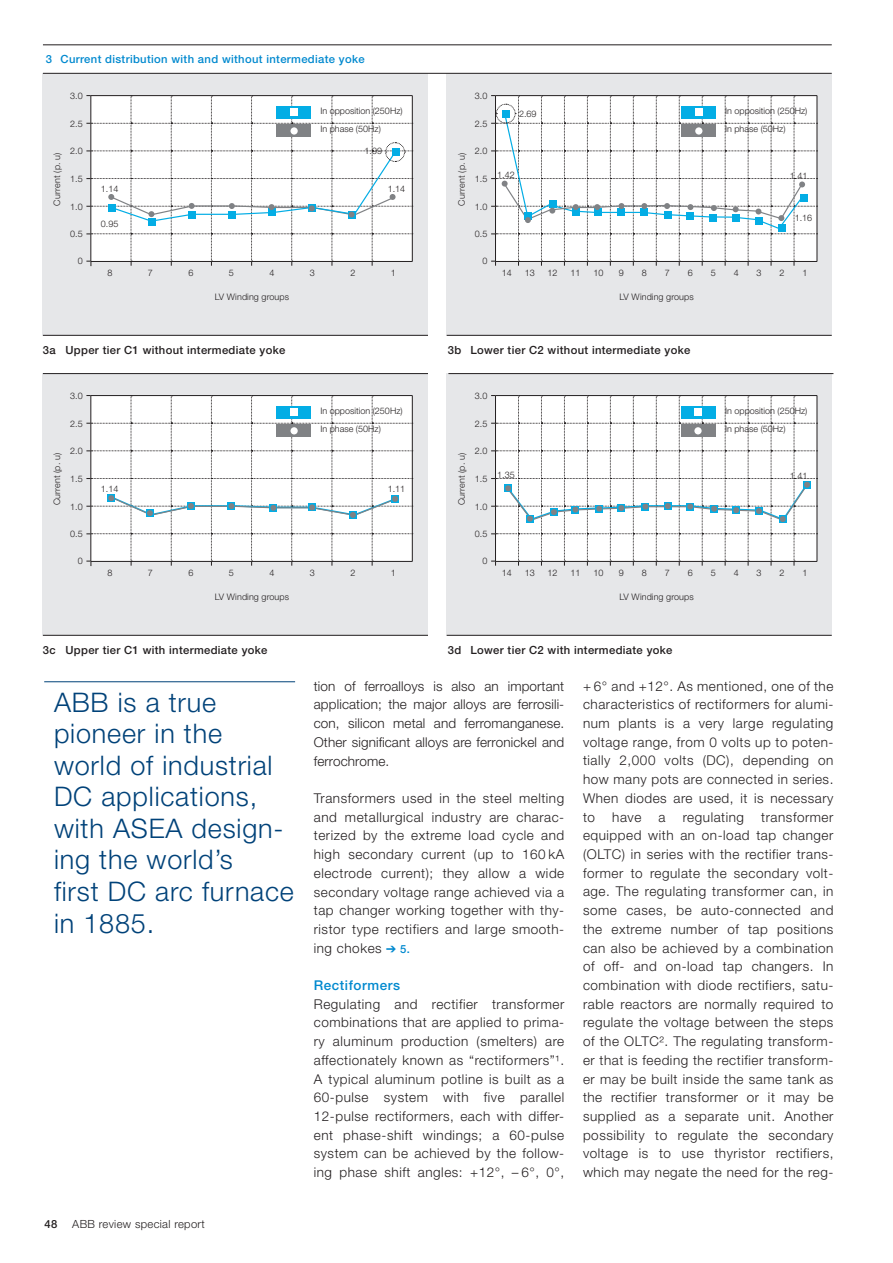
<style>
.page{position:relative;width:893px;height:1263px;background:#fff}
.page>*{position:absolute;margin:0;border:0;box-sizing:border-box;transform-origin:0 0}
.t1{font:300 27px/31.5px "Helvetica Neue";letter-spacing:.03em;color:#004279}
.t2{font:300 13.5px/18.8px "Helvetica Neue";letter-spacing:.04em;color:#231f20;text-align:justify}
.t3{font:500 13.5px "Helvetica Neue";letter-spacing:.04em;color:#0089cf}
.t4{font:500 11.25px "Helvetica Neue";letter-spacing:.03em;color:#231f20}
.t5{font:500 11.25px "Helvetica Neue";letter-spacing:.03em;color:#0089cf}
.t6{font:300 11.25px "Helvetica Neue";letter-spacing:.03em;color:#231f20}
.t7{font:300 9px/18.6px "Helvetica Neue";color:#231f20}
.t8{font:300 9px "Helvetica Neue";letter-spacing:.02em;color:#231f20}
.s1{color:#0089cf}
.s2{font-weight:500;font-size:11.25px;color:#0089cf}
</style>
<div class="page">
<hr style="left:44px;top:681px;width:251px;height:1px;background:#004279">
<div style="left:447px;top:74px;width:385px;height:262px;background:#e6e7e9"></div>
<hr style="left:43px;top:44px;width:789px;height:1px;background:#231f20">
<div style="left:43px;top:73px;width:385px;height:263px;background:#e6e7e9"></div>
<div style="left:43px;top:373px;width:385px;height:262px;background:#e6e7e9"></div>
<div style="left:447px;top:373px;width:385px;height:262px;background:#e6e7e9"></div>
<hr style="left:43px;top:73px;width:789px;height:1px;background:#231f20">
<hr style="left:43px;top:335px;width:385px;height:1px;background:#231f20">
<hr style="left:43px;top:373px;width:385px;height:1px;background:#231f20">
<hr style="left:43px;top:635px;width:385px;height:1px;background:#231f20">
<hr style="left:447px;top:335px;width:385px;height:1px;background:#231f20">
<hr style="left:447px;top:635px;width:385px;height:1px;background:#231f20">
<svg style="left:86px;top:95px;width:327px;height:171px;background:#ecf0f1"></svg>
<div style="left:290px;top:127px;width:8px;height:8px;background:#fff;border-radius:50%"></div>
<svg style="left:491px;top:95px;width:327px;height:171px;background:#e8edef"></svg>
<svg style="left:86px;top:395px;width:327px;height:171px;background:#eef1f2"></svg>
<svg style="left:491px;top:395px;width:327px;height:171px;background:#ebeeef"></svg>
<hr style="left:448px;top:373px;width:385px;height:1px;background:#231f20">
<p class="t5" style="left:46px;top:52px;width:321px">3 Current distribution with and without intermediate yoke</p>
<p class="t7" style="left:70px;top:86px;width:14px">3.0</p>
<p class="t7" style="left:475px;top:86px;width:14px">3.0</p>
<p class="t7" style="left:70px;top:114px;width:14px">2.5</p>
<p class="t7" style="left:320px;top:101px;width:84px">In opposition (250Hz)<br>In phase (50Hz)</p>
<p class="t7" style="left:475px;top:114px;width:14px">2.5</p>
<p class="t7" style="left:519px;top:105px;width:19px">2.69</p>
<p class="t7" style="left:725px;top:101px;width:84px">In opposition (250Hz)<br>In phase (50Hz)</p>
<p class="t8" style="left:51px;top:206px;width:55px;rotate:-90deg">Current (p. u)</p>
<p class="t7" style="left:70px;top:142px;width:14px">2.0</p>
<p class="t7" style="left:70px;top:169px;width:14px">1.5</p>
<p class="t7" style="left:70px;top:197px;width:14px">1.0</p>
<p class="t7" style="left:70px;top:225px;width:14px">0.5</p>
<p class="t7" style="left:78px;top:252px;width:7px">0</p>
<p class="t7" style="left:101px;top:179px;width:19px">1.14</p>
<p class="t7" style="left:101px;top:214px;width:19px">0.95</p>
<p class="t7" style="left:365px;top:141px;width:19px">1.99</p>
<p class="t7" style="left:388px;top:179px;width:19px">1.14</p>
<p class="t8" style="left:456px;top:206px;width:55px;rotate:-90deg">Current (p. u)</p>
<p class="t7" style="left:475px;top:142px;width:14px">2.0</p>
<p class="t7" style="left:475px;top:169px;width:14px">1.5</p>
<p class="t7" style="left:475px;top:197px;width:14px">1.0</p>
<p class="t7" style="left:475px;top:225px;width:14px">0.5</p>
<p class="t7" style="left:482px;top:252px;width:7px">0</p>
<p class="t7" style="left:497px;top:165px;width:19px">1.42</p>
<p class="t7" style="left:790px;top:167px;width:19px">1.41</p>
<p class="t7" style="left:795px;top:208px;width:19px">1.16</p>
<p class="t7" style="left:107px;top:263px;width:7px">8</p>
<p class="t7" style="left:148px;top:263px;width:7px">7</p>
<p class="t7" style="left:188px;top:263px;width:7px">6</p>
<p class="t7" style="left:229px;top:263px;width:7px">5</p>
<p class="t7" style="left:269px;top:263px;width:7px">4</p>
<p class="t7" style="left:310px;top:263px;width:7px">3</p>
<p class="t7" style="left:350px;top:263px;width:7px">2</p>
<p class="t7" style="left:391px;top:263px;width:7px">1</p>
<p class="t7" style="left:502px;top:263px;width:12px">14</p>
<p class="t7" style="left:525px;top:263px;width:12px">13</p>
<p class="t7" style="left:548px;top:263px;width:12px">12</p>
<p class="t7" style="left:571px;top:263px;width:12px">11</p>
<p class="t7" style="left:593px;top:263px;width:12px">10</p>
<p class="t7" style="left:619px;top:263px;width:7px">9</p>
<p class="t7" style="left:642px;top:263px;width:7px">8</p>
<p class="t7" style="left:665px;top:263px;width:7px">7</p>
<p class="t7" style="left:688px;top:263px;width:7px">6</p>
<p class="t7" style="left:711px;top:263px;width:7px">5</p>
<p class="t7" style="left:734px;top:263px;width:7px">4</p>
<p class="t7" style="left:757px;top:263px;width:7px">3</p>
<p class="t7" style="left:779px;top:263px;width:7px">2</p>
<p class="t7" style="left:802px;top:263px;width:7px">1</p>
<p class="t7" style="left:215px;top:287px;width:76px">LV Winding groups</p>
<p class="t7" style="left:619px;top:287px;width:76px">LV Winding groups</p>
<p class="t4" style="left:43px;top:343px;width:244px">3a Upper tier C1 without intermediate yoke</p>
<p class="t4" style="left:448px;top:343px;width:244px">3b Lower tier C2 without intermediate yoke</p>
<p class="t7" style="left:70px;top:386px;width:14px">3.0</p>
<p class="t7" style="left:475px;top:386px;width:14px">3.0</p>
<p class="t7" style="left:70px;top:414px;width:14px">2.5</p>
<p class="t7" style="left:320px;top:401px;width:84px">In opposition (250Hz)<br>In phase (50Hz)</p>
<p class="t7" style="left:475px;top:414px;width:14px">2.5</p>
<p class="t7" style="left:725px;top:401px;width:84px">In opposition (250Hz)<br>In phase (50Hz)</p>
<p class="t7" style="left:47px;top:505px;width:53px;rotate:-90deg">Current (p. u)</p>
<p class="t7" style="left:70px;top:441px;width:14px">2.0</p>
<p class="t7" style="left:70px;top:469px;width:14px">1.5</p>
<p class="t7" style="left:70px;top:497px;width:14px">1.0</p>
<p class="t7" style="left:70px;top:524px;width:14px">0.5</p>
<p class="t7" style="left:78px;top:552px;width:7px">0</p>
<p class="t7" style="left:101px;top:479px;width:19px">1.14</p>
<p class="t7" style="left:388px;top:479px;width:19px">1.11</p>
<p class="t7" style="left:452px;top:505px;width:53px;rotate:-90deg">Current (p. u)</p>
<p class="t7" style="left:475px;top:441px;width:14px">2.0</p>
<p class="t7" style="left:475px;top:469px;width:14px">1.5</p>
<p class="t7" style="left:475px;top:497px;width:14px">1.0</p>
<p class="t7" style="left:475px;top:524px;width:14px">0.5</p>
<p class="t7" style="left:482px;top:552px;width:7px">0</p>
<p class="t7" style="left:497px;top:465px;width:19px">1.35</p>
<p class="t7" style="left:790px;top:466px;width:19px">1.41</p>
<p class="t7" style="left:107px;top:563px;width:7px">8</p>
<p class="t7" style="left:148px;top:563px;width:7px">7</p>
<p class="t7" style="left:188px;top:563px;width:7px">6</p>
<p class="t7" style="left:229px;top:563px;width:7px">5</p>
<p class="t7" style="left:269px;top:563px;width:7px">4</p>
<p class="t7" style="left:310px;top:563px;width:7px">3</p>
<p class="t7" style="left:350px;top:563px;width:7px">2</p>
<p class="t7" style="left:391px;top:563px;width:7px">1</p>
<p class="t7" style="left:502px;top:563px;width:12px">14</p>
<p class="t7" style="left:525px;top:563px;width:12px">13</p>
<p class="t7" style="left:548px;top:563px;width:12px">12</p>
<p class="t7" style="left:571px;top:563px;width:12px">11</p>
<p class="t7" style="left:593px;top:563px;width:12px">10</p>
<p class="t7" style="left:619px;top:563px;width:7px">9</p>
<p class="t7" style="left:642px;top:563px;width:7px">8</p>
<p class="t7" style="left:665px;top:563px;width:7px">7</p>
<p class="t7" style="left:688px;top:563px;width:7px">6</p>
<p class="t7" style="left:711px;top:563px;width:7px">5</p>
<p class="t7" style="left:734px;top:563px;width:7px">4</p>
<p class="t7" style="left:757px;top:563px;width:7px">3</p>
<p class="t7" style="left:779px;top:563px;width:7px">2</p>
<p class="t7" style="left:802px;top:563px;width:7px">1</p>
<p class="t7" style="left:215px;top:587px;width:76px">LV Winding groups</p>
<p class="t7" style="left:619px;top:587px;width:76px">LV Winding groups</p>
<p class="t4" style="left:43px;top:643px;width:226px">3c Upper tier C1 with intermediate yoke</p>
<p class="t4" style="left:448px;top:643px;width:226px">3d Lower tier C2 with intermediate yoke</p>
<h1 class="t1" style="left:54px;top:686px;width:241px">ABB is a true pioneer in the world of industrial<br>DC applications, with ASEA design&shy;ing the world’s<br>first DC arc furnace in 1885.</h1>
<p class="t4" style="left:45px;top:1217px;width:14px">48</p>
<p class="t6" style="left:72px;top:1217px;width:134px">ABB review special report</p>
<p class="t2" style="left:314px;top:676px;width:252px">tion of ferroalloys is also an important application; the major alloys are ferrosili&shy;con, silicon metal and ferromanganese.<br>Other significant alloys are ferronickel and ferrochrome.</p>
<p class="t2" style="left:314px;top:788px;width:252px">Transformers used in the steel melting and metallurgical industry are charac&shy;terized by the extreme load cycle and high secondary current (up to 160 kA electrode current); they allow a wide secondary voltage range achieved via a tap changer working together with thy&shy;ristor type rectifiers and large smooth&shy;ing chokes <span class="s1">➔</span> <span class="s2">5.</span></p>
<p class="t3" style="left:314px;top:977px;width:88px">Rectiformers</p>
<p class="t2" style="left:314px;top:994px;width:252px">Regulating and rectifier transformer combinations that are applied to prima&shy;ry aluminum production (smelters) are affectionately known as “rectiformers”¹.<br>A typical aluminum potline is built as a 60-pulse system with five parallel 12-pulse rectiformers, each with differ&shy;ent phase-shift windings; a 60-pulse system can be achieved by the follow&shy;ing phase shift angles: +12°, – 6°, 0°,</p>
<p class="t2" style="left:583px;top:676px;width:252px">+ 6° and +12°. As mentioned, one of the characteristics of rectiformers for alumi&shy;num plants is a very large regulating voltage range, from 0 volts up to poten&shy;tially 2,000 volts (DC), depending on how many pots are connected in series.<br>When diodes are used, it is necessary to</p>
<p class="t2" style="left:583px;top:807px;width:252px;text-indent:178px">transformer equipped with an on-load tap changer (OLTC) in series with the rectifier trans&shy;former to regulate the secondary volt&shy;age. The regulating transformer can, in some cases, be auto-connected and the extreme number of tap positions can also be achieved by a combination of off- and on-load tap changers. In combination with diode rectifiers, satu&shy;rable reactors are normally required to regulate the voltage between the steps of the OLTC². The regulating transform&shy;er that is feeding the rectifier transform&shy;er may be built inside the same tank as the rectifier transformer or it may be supplied as a separate unit. Another possibility to regulate the secondary voltage is to use thyristor rectifiers, which may negate the need for the reg-</p>
<p class="t2" style="left:612px;top:807px;width:31px">have</p>
<p class="t2" style="left:658px;top:807px;width:9px">a</p>
<p class="t2" style="left:683px;top:807px;width:63px">regulating</p>
</div>
